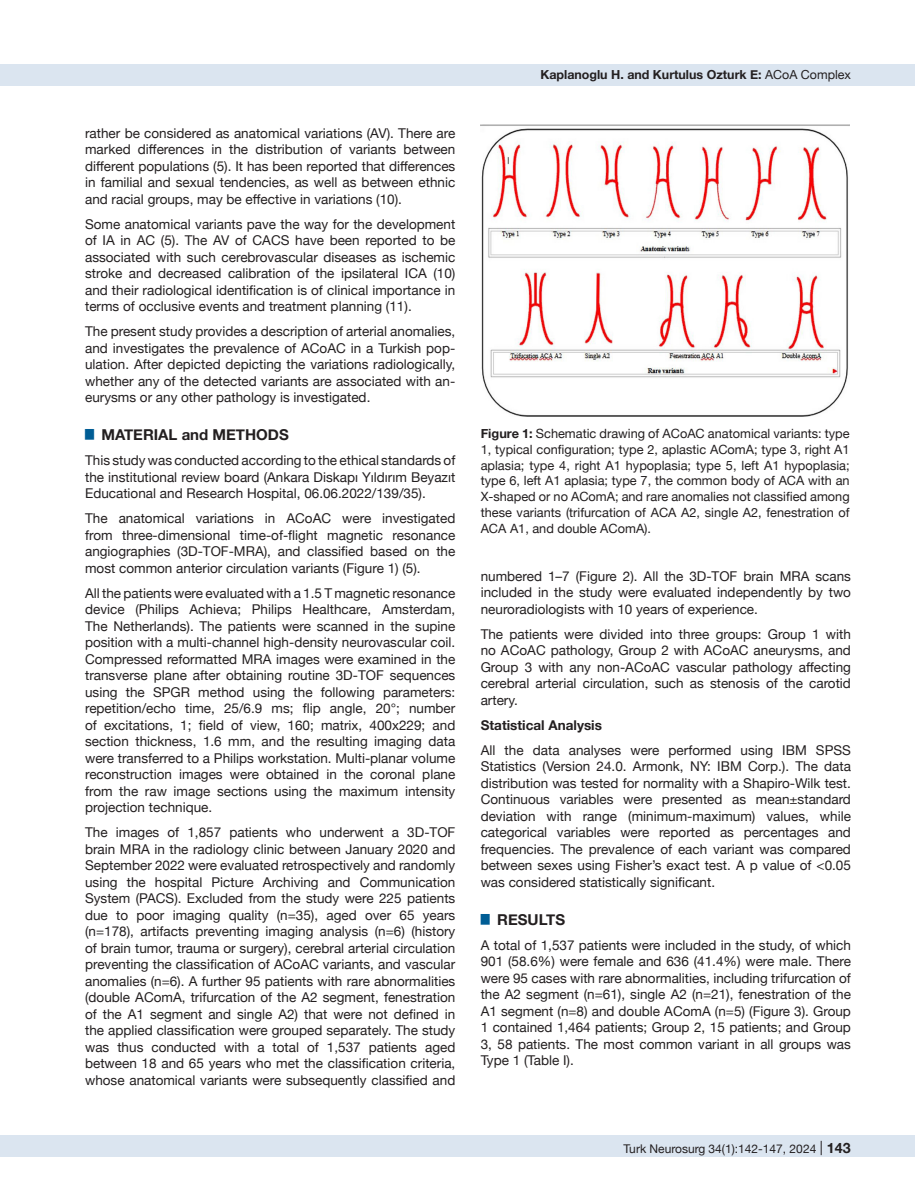
<style>
.page{position:relative;width:915px;height:1191px;background:#fff}
.page>*{position:absolute;margin:0;border:0;box-sizing:border-box;transform-origin:0 0}
.t1{font:700 15px "Helvetica Neue";color:#231f20}
.t2{font:13.5px/16.5px "Helvetica Neue";color:#231f20;text-align:justify}
.t3{font:700 13.5px "Helvetica Neue";color:#231f20}
.t4{font:12.75px/15.8px "Helvetica Neue";color:#231f20;text-align:justify}
.t5{font:700 12.45px "Helvetica Neue";color:#231f20}
.t6{font:12px "Helvetica Neue";color:#231f20}
.s1{font-weight:400}
.s2{font-weight:700}
.s3{font-size:14.25px}
.s4{font-weight:700;font-size:14.25px}
</style>
<div class="page">
<div style="left:0;top:1135px;width:914px;height:22px;background:#dbe5f0"></div>
<div style="left:0;top:64px;width:914px;height:21px;background:#dbe5f0"></div>
<img style="left:480px;top:125px;width:369px;height:291px">
<p class="t2" style="left:85px;top:125px;width:371px">rather be considered as anatomical variations (AV). There are marked differences in the distribution of variants between different populations (5). It has been reported that differences in familial and sexual tendencies, as well as between ethnic and racial groups, may be effective in variations (10).</p>
<p class="t2" style="left:85px;top:216px;width:371px">Some anatomical variants pave the way for the development of IA in AC (5). The AV of CACS have been reported to be associated with such cerebrovascular diseases as ischemic stroke and decreased calibration of the ipsilateral ICA (10) and their radiological identification is of clinical importance in terms of occlusive events and treatment planning (11).</p>
<p class="t2" style="left:85px;top:324px;width:371px">The present study provides a description of arterial anomalies, and investigates the prevalence of ACoAC in a Turkish pop&shy;ulation. After depicted depicting the variations radiologically, whether any of the detected variants are associated with an&shy;eurysms or any other pathology is investigated.</p>
<p class="t1" style="left:85px;top:423px;width:205px"><sup>█</sup> MATERIAL and METHODS</p>
<p class="t2" style="left:85px;top:453px;width:371px">This study was conducted according to the ethical standards of the institutional review board (Ankara Diskapı Yıldırım Beyazıt Educational and Research Hospital, 06.06.2022/139/35).</p>
<p class="t2" style="left:85px;top:511px;width:371px">The anatomical variations in ACoAC were investigated from three-dimensional time-of-flight magnetic resonance angiographies (3D-TOF-MRA), and classified based on the most common anterior circulation variants (Figure 1) (5).</p>
<p class="t2" style="left:85px;top:585px;width:371px">All the patients were evaluated with a 1.5 T magnetic resonance device (Philips Achieva; Philips Healthcare, Amsterdam, The Netherlands). The patients were scanned in the supine position with a multi-channel high-density neurovascular coil.<br>Compressed reformatted MRA images were examined in the transverse plane after obtaining routine 3D-TOF sequences using the SPGR method using the following parameters: repetition/echo time, 25/6.9 ms; flip angle, 20°; number of excitations, 1; field of view, 160; matrix, 400x229; and section thickness, 1.6 mm, and the resulting imaging data were transferred to a Philips workstation. Multi-planar volume reconstruction images were obtained in the coronal plane from the raw image sections using the maximum intensity projection technique.</p>
<p class="t2" style="left:85px;top:825px;width:371px">The images of 1,857 patients who underwent a 3D-TOF brain MRA in the radiology clinic between January 2020 and September 2022 were evaluated retrospectively and randomly using the hospital Picture Archiving and Communication System (PACS). Excluded from the study were 225 patients due to poor imaging quality (n=35), aged over 65 years (n=178), artifacts preventing imaging analysis (n=6) (history of brain tumor, trauma or surgery), cerebral arterial circulation preventing the classification of ACoAC variants, and vascular anomalies (n=6). A further 95 patients with rare abnormalities (double AComA, trifurcation of the A2 segment, fenestration of the A1 segment and single A2) that were not defined in the applied classification were grouped separately. The study was thus conducted with a total of 1,537 patients aged between 18 and 65 years who met the classification criteria, whose anatomical variants were subsequently classified and</p>
<p class="t5" style="left:540px;top:65px;width:312px">Kaplanoglu H. and Kurtulus Ozturk E: <span class="s1">ACoA Complex</span></p>
<p class="t4" style="left:480px;top:426px;width:370px"><span class="s2">Figure 1:</span> Schematic drawing of ACoAC anatomical variants: type 1, typical configuration; type 2, aplastic AComA; type 3, right A1 aplasia; type 4, right A1 hypoplasia; type 5, left A1 hypoplasia; type 6, left A1 aplasia; type 7, the common body of ACA with an X-shaped or no AComA; and rare anomalies not classified among these variants (trifurcation of ACA A2, single A2, fenestration of ACA A1, and double AComA).</p>
<p class="t2" style="left:480px;top:568px;width:371px">numbered 1–7 (Figure 2). All the 3D-TOF brain MRA scans included in the study were evaluated independently by two neuroradiologists with 10 years of experience.</p>
<p class="t2" style="left:480px;top:626px;width:371px">The patients were divided into three groups: Group 1 with no ACoAC pathology, Group 2 with ACoAC aneurysms, and Group 3 with any non-ACoAC vascular pathology affecting cerebral arterial circulation, such as stenosis of the carotid artery.</p>
<p class="t3" style="left:480px;top:714px;width:123px">Statistical Analysis</p>
<p class="t2" style="left:480px;top:742px;width:371px">All the data analyses were performed using IBM SPSS Statistics (Version 24.0. Armonk, NY: IBM Corp.). The data distribution was tested for normality with a Shapiro-Wilk test.<br>Continuous variables were presented as mean±standard deviation with range (minimum-maximum) values, while categorical variables were reported as percentages and frequencies. The prevalence of each variant was compared between sexes using Fisher’s exact test. A p value of &lt;0.05 was considered statistically significant.</p>
<p class="t1" style="left:480px;top:907px;width:86px"><sup>█</sup> RESULTS</p>
<p class="t2" style="left:480px;top:937px;width:371px">A total of 1,537 patients were included in the study, of which 901 (58.6%) were female and 636 (41.4%) were male. There were 95 cases with rare abnormalities, including trifurcation of the A2 segment (n=61), single A2 (n=21), fenestration of the A1 segment (n=8) and double AComA (n=5) (Figure 3). Group 1 contained 1,464 patients; Group 2, 15 patients; and Group 3, 58 patients. The most common variant in all groups was Type 1 (Table I).</p>
<p class="t6" style="left:623px;top:1140px;width:250px">Turk Neurosurg 34(1):142-147, 2024 <span class="s3">|</span> <span class="s4">143143</span></p>
</div>
